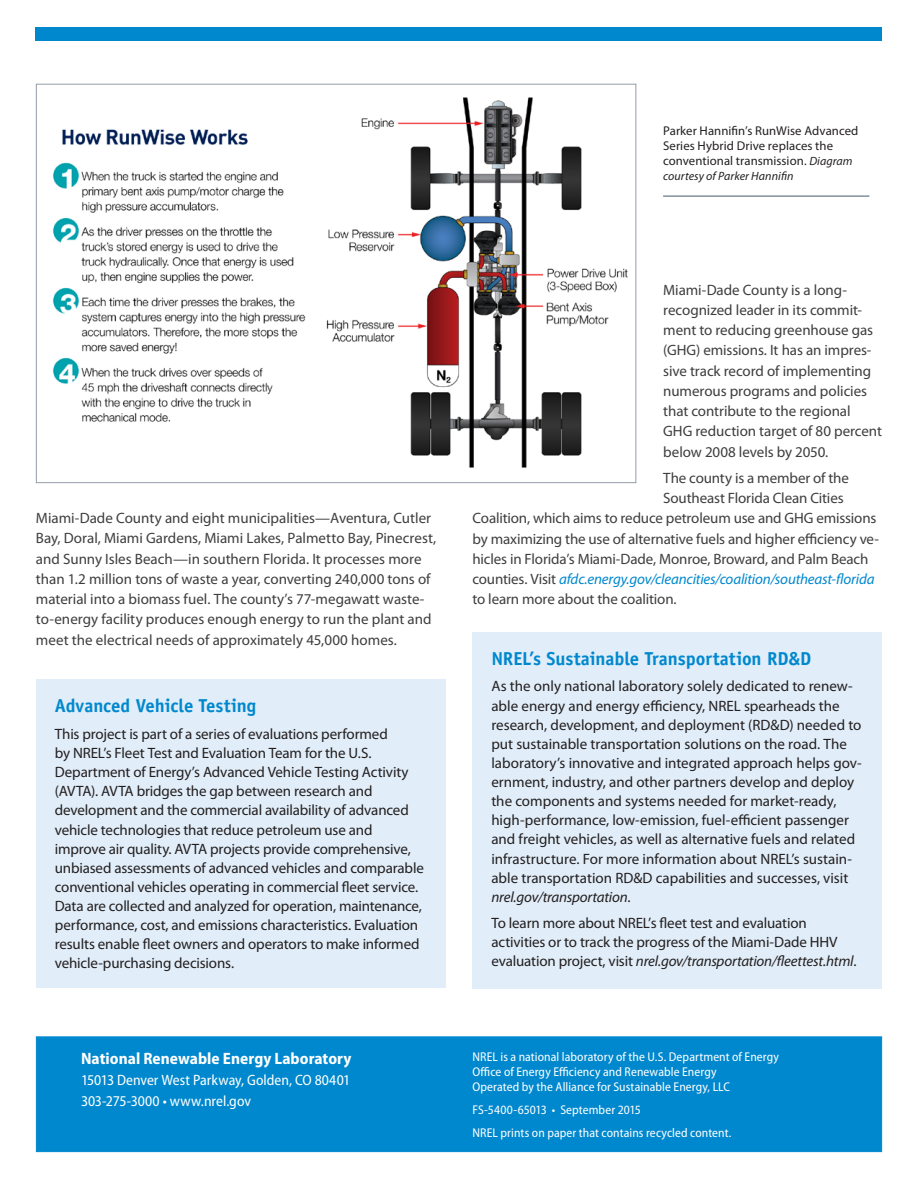
<style>
.page{position:relative;width:918px;height:1188px;background:#fff}
.page>*{position:absolute;margin:0;border:0;box-sizing:border-box;transform-origin:0 0}
.Sidebar_Headings{font:700 18.75px "Officina Sans Std";letter-spacing:-.005em;color:#0088ce}
.bkpg_boilerplate_tit{font:700 semi-condensed 16.5px "Myriad Pro";letter-spacing:.005em;color:#fff}
.Side_Bar_Text{font:15px/19.2px "Myriad Pro";letter-spacing:-.005em;color:#231f20}
.Base_Text{font:15px/20.2px "Myriad Pro";letter-spacing:-.005em;color:#3e3e3f}
.Base_Text-2{font:italic 15px "Myriad Pro";letter-spacing:-.01em;color:#0088ce}
.bkpg_boilerplate_tit-2{font:semi-condensed 15px/21px "Myriad Pro";color:#fff}
.t1{font:semi-condensed 12.75px/15.3px "Myriad Pro";letter-spacing:.005em;color:#fff}
.Photo_Caption{font:12.75px/15px "Myriad Pro";letter-spacing:.005em;color:#231f20}
.Photo_Caption-2{font:italic 12px "Myriad Pro";letter-spacing:.005em;color:#231f20}
.s1{font-style:italic;font-size:12px}
.s2{font-style:normal;color:#3e3e3f}
.s3{font-style:italic}
</style>
<div class="page">
<div style="left:36px;top:1036px;width:846px;height:116px;background:#0088ce;border:1px solid #0088ce"></div>
<div style="left:36px;top:27px;width:846px;height:13px;background:#0088ce"></div>
<div style="left:472px;top:632px;width:410px;height:356px;background:#e1edf8"></div>
<img style="left:53px;top:97px;width:575px;height:371px">
<hr style="left:663px;top:196px;width:206px;height:1px;background:#475865">
<div style="left:36px;top:679px;width:409px;height:309px;background:#e1edf8"></div>
<p class="Photo_Caption" style="left:663px;top:123px;width:197px">Parker Hannifin’s RunWise Advanced<br>Series Hybrid Drive replaces the conventional transmission. <span class="s1">Diagram</span></p>
<p class="Photo_Caption-2" style="left:663px;top:169px;width:132px">courtesy of Parker Hannifin</p>
<p class="Base_Text" style="left:36px;top:508px;width:402px">Miami-Dade County and eight municipalities—Aventura, Cutler Bay, Doral, Miami Gardens, Miami Lakes, Palmetto Bay, Pinecrest, and Sunny Isles Beach—in southern Florida. It processes more than 1.2 million tons of waste a year, converting 240,000 tons of material into a biomass fuel. The county’s 77-megawatt waste&shy;to-energy facility produces enough energy to run the plant and meet the electrical needs of approximately 45,000 homes.</p>
<p class="Sidebar_Headings" style="left:55px;top:694px;width:203px">Advanced Vehicle Testing</p>
<p class="Side_Bar_Text" style="left:55px;top:724px;width:371px">This project is part of a series of evaluations performed<br>by NREL’s Fleet Test and Evaluation Team for the U.S.<br>Department of Energy’s Advanced Vehicle Testing Activity (AVTA). AVTA bridges the gap between research and development and the commercial availability of advanced vehicle technologies that reduce petroleum use and improve air quality. AVTA projects provide comprehensive, unbiased assessments of advanced vehicles and comparable conventional vehicles operating in commercial fleet service.<br>Data are collected and analyzed for operation, maintenance, performance, cost, and emissions characteristics. Evaluation results enable fleet owners and operators to make informed vehicle-purchasing decisions.</p>
<p class="bkpg_boilerplate_tit" style="left:81px;top:1047px;width:272px">National Renewable Energy Laboratory</p>
<p class="bkpg_boilerplate_tit-2" style="left:81px;top:1069px;width:271px">15013 Denver West Parkway, Golden, CO 80401<br>303-275-3000 • www.nrel.gov</p>
<p class="Base_Text" style="left:663px;top:279px;width:220px">Miami-Dade County is a long&shy;recognized leader in its commit&shy;ment to reducing greenhouse gas (GHG) emissions. It has an impres&shy;sive track record of implementing numerous programs and policies that contribute to the regional<br>GHG reduction target of 80 percent below 2008 levels by 2050.</p>
<p class="Base_Text" style="left:663px;top:468px;width:187px">The county is a member of the</p>
<p class="Base_Text" style="left:663px;top:488px;width:182px">Southeast Florida Clean Cities</p>
<p class="Base_Text" style="left:472px;top:508px;width:405px">Coalition, which aims to reduce petroleum use and GHG emissions</p>
<p class="Base_Text" style="left:472px;top:528px;width:408px">by maximizing the use of alternative fuels and higher efficiency ve-</p>
<p class="Base_Text" style="left:472px;top:549px;width:397px">hicles in Florida’s Miami-Dade, Monroe, Broward, and Palm Beach</p>
<p class="Base_Text-2" style="left:472px;top:570px;width:404px"><span class="s2">counties. Visit</span> afdc.energy.gov/cleancities/coalition/southeast-florida</p>
<p class="Base_Text" style="left:472px;top:589px;width:206px">to learn more about the coalition.</p>
<p class="Sidebar_Headings" style="left:491px;top:647px;width:321px">NREL’s Sustainable Transportation RD&amp;D</p>
<p class="Side_Bar_Text" style="left:491px;top:677px;width:372px">As the only national laboratory solely dedicated to renew&shy;able energy and energy efficiency, NREL spearheads the research, development, and deployment (RD&amp;D) needed to put sustainable transportation solutions on the road. The laboratory’s innovative and integrated approach helps gov&shy;ernment, industry, and other partners develop and deploy the components and systems needed for market-ready, high-performance, low-emission, fuel-efficient passenger and freight vehicles, as well as alternative fuels and related infrastructure. For more information about NREL’s sustain&shy;able transportation RD&amp;D capabilities and successes, visit <span class="s3">nrel.gov/transportation</span>.</p>
<p class="Side_Bar_Text" style="left:491px;top:913px;width:367px">To learn more about NREL’s fleet test and evaluation activities or to track the progress of the Miami-Dade HHV evaluation project, visit <span class="s3">nrel.gov/transportation/fleettest.html</span>.</p>
<p class="t1" style="left:472px;top:1049px;width:308px">NREL is a national laboratory of the U.S. Department of Energy<br>Office of Energy Efficiency and Renewable Energy<br>Operated by the Alliance for Sustainable Energy, LLC</p>
<p class="t1" style="left:472px;top:1098px;width:260px;line-height:22.8px">FS-5400-65013 • September 2015<br>NREL prints on paper that contains recycled content.</p>
</div>
